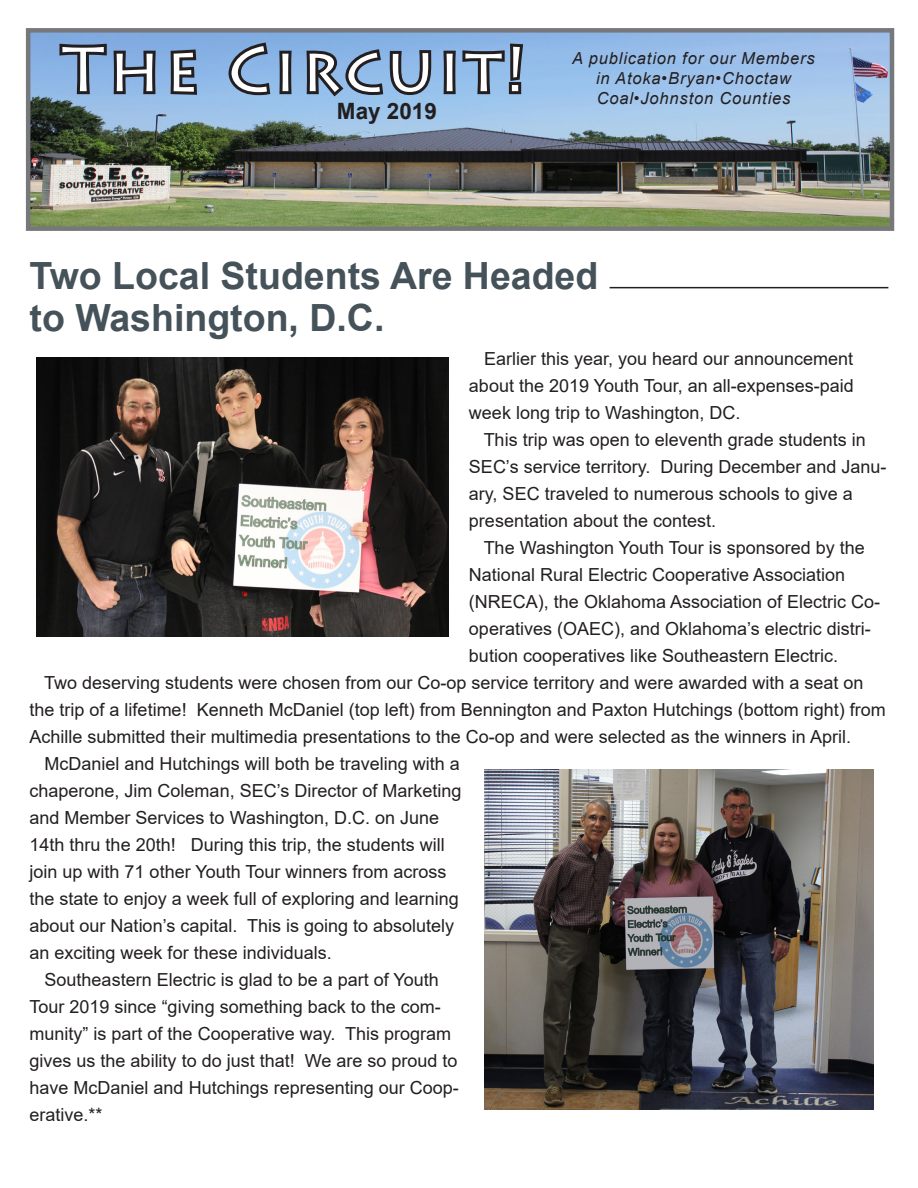
<style>
.page{position:relative;width:918px;height:1188px;background:#fff}
.page>*{position:absolute;margin:0;border:0;box-sizing:border-box;transform-origin:0 0}
.t1{font:63px "Lithos Pro";letter-spacing:.08em;color:#fff}
.t2{font:700 37.5px "Arial";color:#455259}
.t3{font:700 22.5px "Arial";color:#231f20}
.t4{font:18px/27px "Arial";color:#231f20}
.t5{font:italic 16.5px "Arial";letter-spacing:.05em;color:#231f20}
</style>
<div class="page">
<img style="left:31px;top:33px;width:858px;height:193px">
<div style="left:26px;top:28px;width:868px;height:203px;border:4px solid #76787b"></div>
<svg style="left:56px;top:40px;width:103px;height:58px;background:#647d9d"></svg>
<svg style="left:167px;top:46px;width:33px;height:52px;background:#53647b"></svg>
<svg style="left:226px;top:39px;width:69px;height:59px;background:#657e9d"></svg>
<svg style="left:302px;top:40px;width:225px;height:61px;background:#6a84a2"></svg>
<img style="left:485px;top:770px;width:388px;height:339px">
<img style="left:37px;top:357px;width:412px;height:279px">
<hr style="left:610px;top:287px;width:278px;height:1px;background:#231f20">
<p class="t1" style="left:63px;top:33px;width:464px">The Circuit!</p>
<p class="t5" style="left:572px;top:48px;width:244px">A publication for our Members</p>
<p class="t5" style="left:596px;top:68px;width:197px">in Atoka•Bryan•Choctaw</p>
<p class="t5" style="left:597px;top:88px;width:195px">Coal•Johnston Counties</p>
<p class="t3" style="left:337px;top:95px;width:102px">May 2019</p>
<p class="t2" style="left:30px;top:249px;width:570px">Two Local Students Are Headed</p>
<p class="t2" style="left:30px;top:291px;width:356px">to Washington, D.C.</p>
<p class="t4" style="left:469px;top:345px;width:386px;text-align:justify;text-indent:15px">Earlier this year, you heard our announcement about the 2019 Youth Tour, an all-expenses-paid week long trip to Washington, DC.</p>
<p class="t4" style="left:469px;top:426px;width:419px;text-indent:15px">This trip was open to eleventh grade students in SEC’s service territory. During December and Janu&shy;ary, SEC traveled to numerous schools to give a presentation about the contest.</p>
<p class="t4" style="left:469px;top:534px;width:413px;text-indent:15px">The Washington Youth Tour is sponsored by the National Rural Electric Cooperative Association (NRECA), the Oklahoma Association of Electric Co&shy;operatives (OAEC), and Oklahoma’s electric distri&shy;bution cooperatives like Southeastern Electric.</p>
<p class="t4" style="left:30px;top:669px;width:858px;text-indent:15px">Two deserving students were chosen from our Co-op service territory and were awarded with a seat on the trip of a lifetime! Kenneth McDaniel (top left) from Bennington and Paxton Hutchings (bottom right) from<br>Achille submitted their multimedia presentations to the Co-op and were selected as the winners in April.</p>
<p class="t4" style="left:30px;top:750px;width:433px;text-indent:15px">McDaniel and Hutchings will both be traveling with a chaperone, Jim Coleman, SEC’s Director of Marketing and Member Services to Washington, D.C. on June 14th thru the 20th! During this trip, the students will join up with 71 other Youth Tour winners from across the state to enjoy a week full of exploring and learning about our Nation’s capital. This is going to absolutely an exciting week for these individuals.</p>
<p class="t4" style="left:30px;top:966px;width:431px;text-indent:15px">Southeastern Electric is glad to be a part of Youth Tour 2019 since “giving something back to the com&shy;munity” is part of the Cooperative way. This program gives us the ability to do just that! We are so proud to have McDaniel and Hutchings representing our Coop&shy;erative.**</p>
</div>
